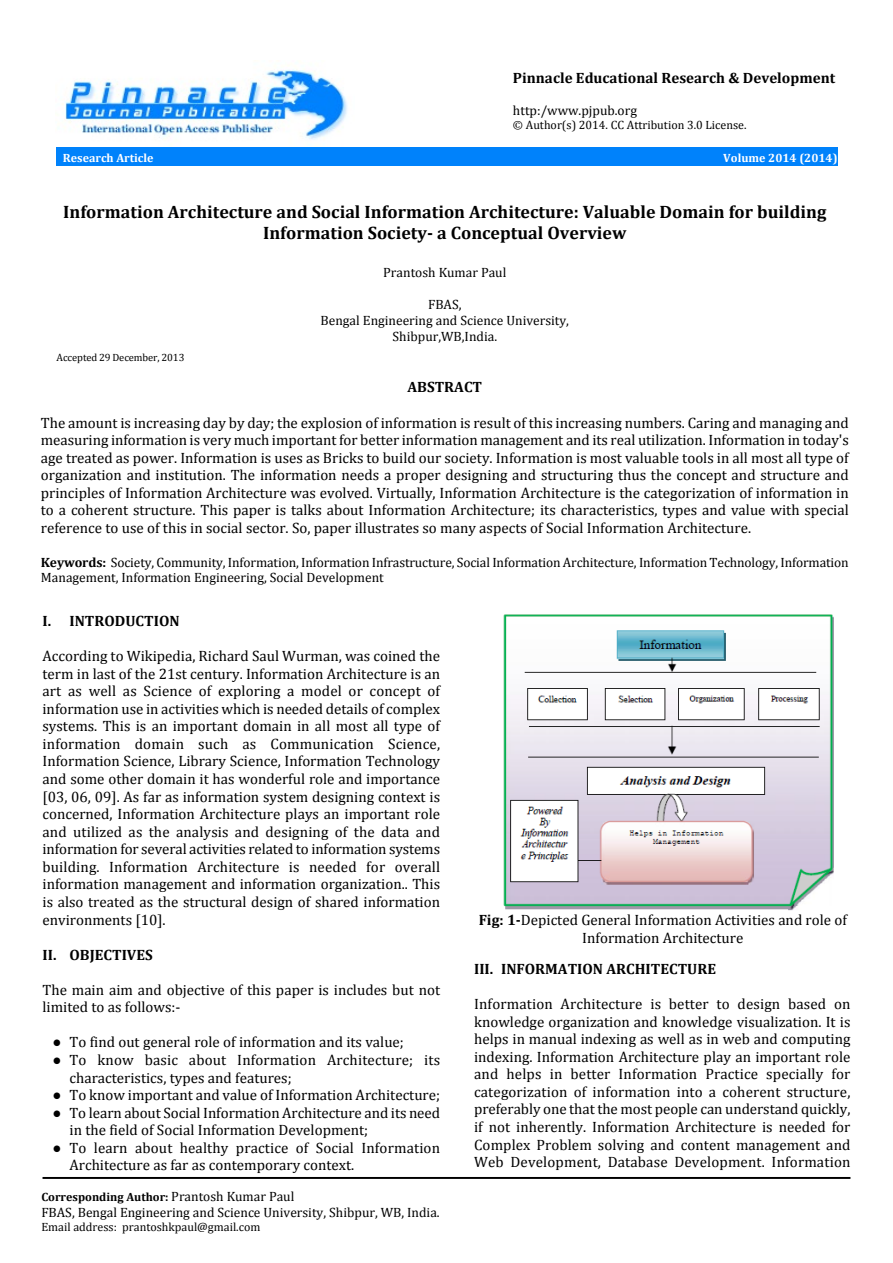
<style>
.page{position:relative;width:893px;height:1263px;background:#fff}
.page>*{position:absolute;margin:0;border:0;box-sizing:border-box;transform-origin:0 0}
.t1{font:700 18px/21px "Cambria";color:#000;text-align:center}
.t2{font:15px/17.5px "Cambria";color:#000}
.t3{font:700 15px "Cambria";color:#000}
.t4{font:13.5px/15.8px "Cambria";color:#000;text-align:center}
.t5{font:12px "Cambria";color:#000}
.t6{font:700 12px "Cambria";color:#000}
.t7{font:700 12px "Cambria";color:#fff}
.t8{font:10.5px "Cambria";letter-spacing:-.01em;color:#000}
.s1{font-weight:700}
.s2{font-family:"Times New Roman"}
.s3{font-weight:400;font-size:13.5px}
</style>
<div class="page">
<div style="left:56px;top:147px;width:781px;height:18px;background:#0082fb"></div>
<img style="left:62px;top:65px;width:286px;height:75px">
<hr style="left:43px;top:1177px;width:807px;height:2px;background:#000">
<img style="left:503px;top:614px;width:331px;height:296px">
<p class="t7" style="left:63px;top:153px;width:92px">Research Article</p>
<p class="t3" style="left:513px;top:71px;width:324px">Pinnacle Educational Research &amp; Development</p>
<p class="t4" style="left:513px;top:103px;width:126px">http:/www.pjpub.org</p>
<p class="t5" style="left:513px;top:120px;width:235px">© Author(s) 2014. CC Attribution 3.0 License.</p>
<p class="t7" style="left:723px;top:153px;width:116px">Volume 2014 (2014)</p>
<p class="t1" style="left:63px;top:203px;width:765px">Information Architecture and Social Information Architecture: Valuable Domain for building<br>Information Society- a Conceptual Overview</p>
<p class="t4" style="left:383px;top:266px;width:125px">Prantosh Kumar Paul</p>
<p class="t4" style="left:321px;top:297px;width:250px">FBAS,<br>Bengal Engineering and Science University,<br>Shibpur,WB,India.</p>
<p class="t3" style="left:407px;top:381px;width:76px">ABSTRACT</p>
<p class="t2" style="left:41px;top:415px;width:809px;text-align:justify">The amount is increasing day by day; the explosion of information is result of this increasing numbers. Caring and managing and measuring information is very much important for better information management and its real utilization. Information in today's age treated as power. Information is uses as Bricks to build our society. Information is most valuable tools in all most all type of organization and institution. The information needs a proper designing and structuring thus the concept and structure and principles of Information Architecture was evolved. Virtually, Information Architecture is the categorization of information in to a coherent structure. This paper is talks about Information Architecture; its characteristics, types and value with special reference to use of this in social sector. So, paper illustrates so many aspects of Social Information Architecture.</p>
<p class="t4" style="left:41px;top:555px;width:809px;text-align:left"><span class="s1">Keywords:</span> Society, Community, Information, Information Infrastructure, Social Information Architecture, Information Technology, Information<br>Management, Information Engineering, Social Development</p>
<p class="t8" style="left:57px;top:353px;width:129px">Accepted 29 December, 2013</p>
<p class="t3" style="left:43px;top:614px;width:139px">I. INTRODUCTION</p>
<p class="t2" style="left:43px;top:648px;width:399px;text-align:justify">According to Wikipedia, Richard Saul Wurman, was coined the term in last of the 21st century. Information Architecture is an art as well as Science of exploring a model or concept of information use in activities which is needed details of complex systems. This is an important domain in all most all type of information domain such as Communication Science, Information Science, Library Science, Information Technology and some other domain it has wonderful role and importance [03, 06, 09]. As far as information system designing context is concerned, Information Architecture plays an important role and utilized as the analysis and designing of the data and information for several activities related to information systems building. Information Architecture is needed for overall information management and information organization.. This is also treated as the structural design of shared information environments [10].</p>
<p class="t3" style="left:43px;top:948px;width:112px">II. OBJECTIVES</p>
<p class="t2" style="left:43px;top:982px;width:399px">The main aim and objective of this paper is includes but not limited to as follows:-</p>
<p class="t2" style="left:53px;top:1034px;width:353px"><span class="s2">●</span> To find out general role of information and its value;</p>
<p class="t2" style="left:70px;top:1052px;width:372px;text-indent:-17px"><span class="s2">●</span> To know basic about Information Architecture; its characteristics, types and features;</p>
<p class="t2" style="left:53px;top:1087px;width:389px"><span class="s2">●</span> To know important and value of Information Architecture;</p>
<p class="t2" style="left:70px;top:1105px;width:372px;text-indent:-17px"><span class="s2">●</span> To learn about Social Information Architecture and its need in the field of Social Information Development;</p>
<p class="t2" style="left:70px;top:1140px;width:372px;text-indent:-17px"><span class="s2">●</span> To learn about healthy practice of Social Information<br>Architecture as far as contemporary context.</p>
<p class="t6" style="left:41px;top:1192px;width:254px">Corresponding Author: <span class="s3">Prantosh Kumar Paul</span></p>
<p class="t4" style="left:41px;top:1205px;width:400px">FBAS, Bengal Engineering and Science University, Shibpur, WB, India.</p>
<p class="t5" style="left:41px;top:1222px;width:220px">Email address: prantoshkpaul@gmail.com</p>
<p class="t2" style="left:479px;top:912px;width:370px;text-align:center"><span class="s1">Fig: 1-</span>Depicted General Information Activities and role of<br>Information Architecture</p>
<p class="t3" style="left:474px;top:962px;width:243px">III. INFORMATION ARCHITECTURE</p>
<p class="t2" style="left:474px;top:996px;width:378px;text-align:justify">Information Architecture is better to design based on knowledge organization and knowledge visualization. It is helps in manual indexing as well as in web and computing indexing. Information Architecture play an important role and helps in better Information Practice specially for categorization of information into a coherent structure, preferably one that the most people can understand quickly, if not inherently. Information Architecture is needed for Complex Problem solving and content management and Web Development, Database Development. Information</p>
</div>
